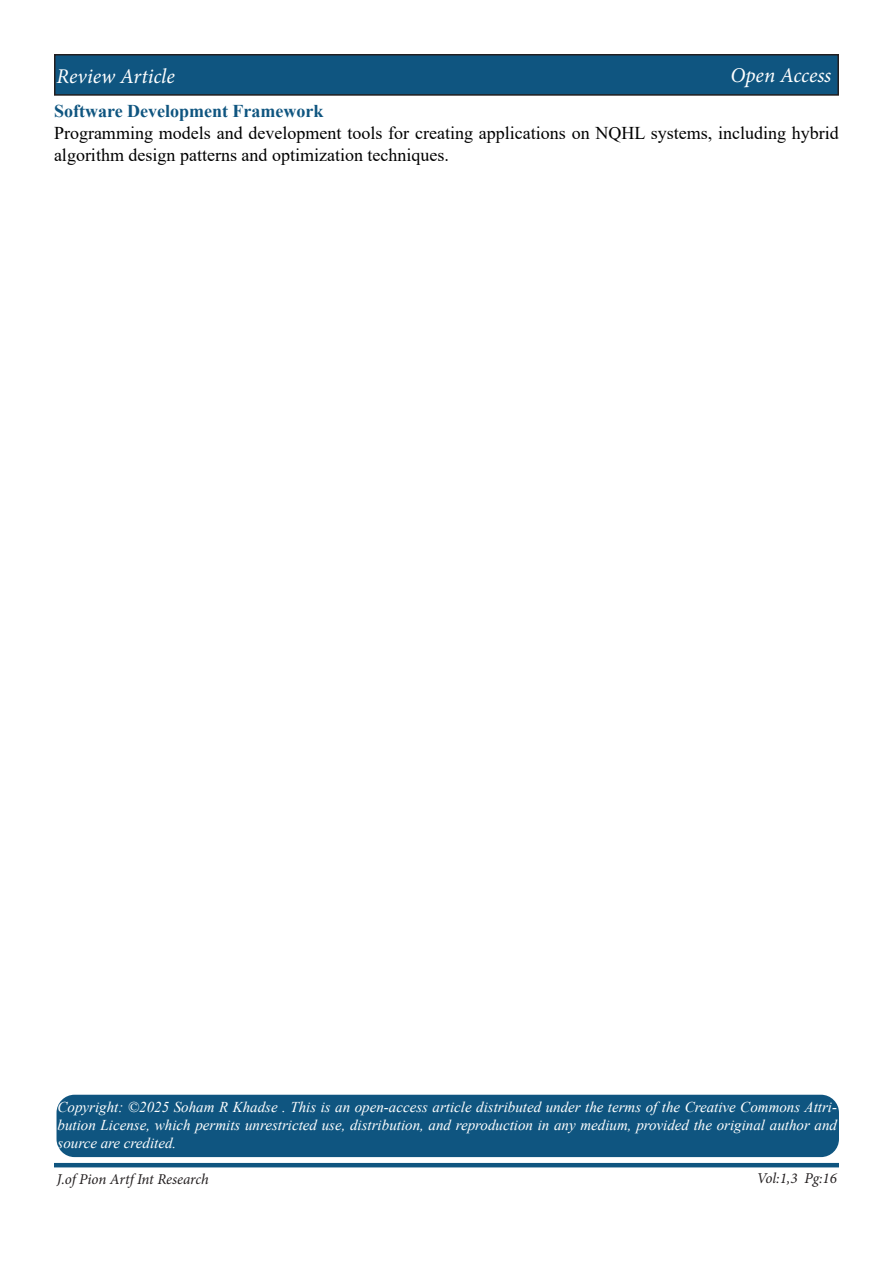
<style>
.page{position:relative;width:893px;height:1263px;background:#fff}
.page>*{position:absolute;margin:0;border:0;box-sizing:border-box;transform-origin:0 0}
.t1{font:italic 21px "Minion Pro";letter-spacing:-.005em;color:#fff}
.t2{font:18px/21.6px "Times New Roman";color:#000001}
.t3{font:700 18px "Times New Roman";color:#0f5580}
.t4{font:italic 15px/18px "Times New Roman";color:#fff;text-align:justify}
.t5{font:italic 15px "Minion Pro";letter-spacing:-.01em;color:#231f20}
</style>
<div class="page">
<div style="left:55px;top:55px;width:783px;height:40px;background:#0f5580"></div>
<div style="left:54px;top:54px;width:785px;height:42px;border:2px solid #231f20"></div>
<hr style="left:54px;top:1163px;width:785px;height:4px;background:#0f5580">
<div style="left:57px;top:1095px;width:782px;height:62px;background:#0f5580;border-radius:18px"></div>
<p class="t1" style="left:57px;top:62px;width:120px">Review Article</p>
<p class="t1" style="left:730px;top:61px;width:102px">Open Access</p>
<p class="t3" style="left:54px;top:98px;width:271px">Software Development Framework</p>
<p class="t2" style="left:54px;top:122px;width:786px">Programming models and development tools for creating applications on NQHL systems, including hybrid algorithm design patterns and optimization techniques.</p>
<p class="t4" style="left:58px;top:1098px;width:781px">Copyright: ©2025 Soham R Khadse . This is an open-access article distributed under the terms of the Creative Commons Attri&shy;bution License, which permits unrestricted use, distribution, and reproduction in any medium, provided the original author and source are credited.</p>
<p class="t5" style="left:57px;top:1169px;width:153px">J.of Pion Artf Int Research</p>
<p class="t5" style="left:757px;top:1167px;width:82px">Vol:1,3 Pg:16</p>
</div>
